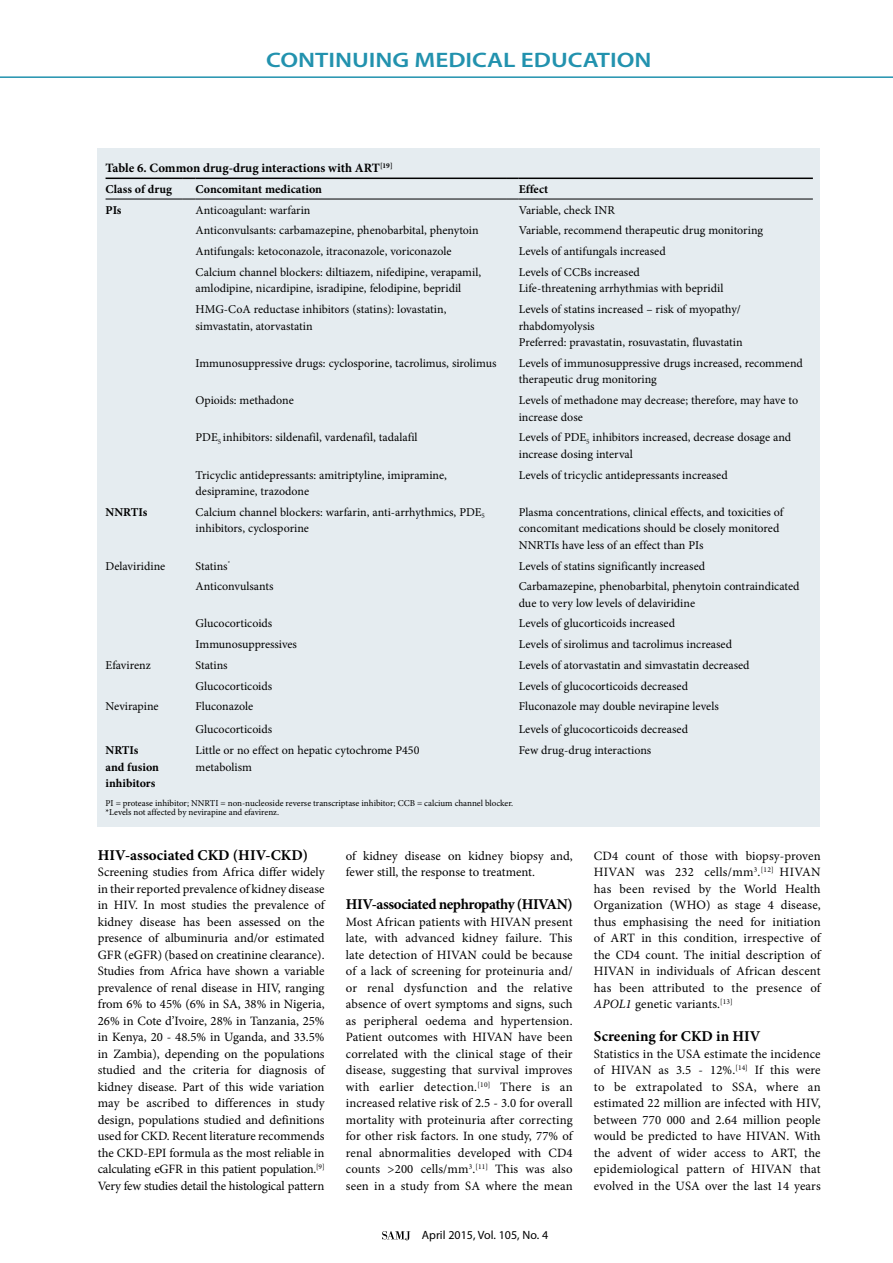
<style>
.page{position:relative;width:893px;height:1263px;background:#fff}
.page>*{position:absolute;margin:0;border:0;box-sizing:border-box;transform-origin:0 0}
.t1{font:600 21px "Myriad Pro";color:#2292ae;scale:1.2 1}
.t2{font:700 15px "Minion Pro";letter-spacing:-.01em;color:#000}
.t3{font:700 15px "Minion Pro";letter-spacing:-.03em;color:#000}
.t4{font:12.75px/16.5px "Minion Pro";letter-spacing:.005em;color:#000;text-align:justify}
.t5{font:700 12.75px "Minion Pro";color:#000}
.t6{font:12px/16.5px "Minion Pro";color:#000}
.t7{font:700 12px/16.5px "Minion Pro";color:#000}
.t8{font:12px "Myriad Pro";color:#000}
.t9{font:9px/9px "Minion Pro";color:#000}
.s1{font-style:italic}
</style>
<div class="page">
<hr style="left:0;top:76px;width:893px;height:2px;background:#2292ae">
<svg style="left:382px;top:1231px;width:28px;height:9px"></svg>
<div style="left:97px;top:149px;width:723px;height:678px;background:#e5ecf0"></div>
<hr style="left:106px;top:178px;width:77px;height:1px;background:#000">
<svg style="left:183px;top:178px;width:13px;height:1px"></svg>
<hr style="left:196px;top:178px;width:310px;height:1px;background:#000">
<svg style="left:506px;top:178px;width:13px;height:1px"></svg>
<hr style="left:519px;top:178px;width:294px;height:1px;background:#000">
<hr style="left:106px;top:199px;width:77px;height:1px;background:#000">
<svg style="left:183px;top:199px;width:13px;height:1px"></svg>
<hr style="left:196px;top:199px;width:310px;height:1px;background:#000">
<svg style="left:506px;top:199px;width:13px;height:1px"></svg>
<hr style="left:519px;top:199px;width:294px;height:1px;background:#000">
<h1 class="t1" style="left:266px;top:47px;width:323px">CONTINUING MEDICAL EDUCATION</h1>
<p class="t5" style="left:106px;top:159px;width:289px">Table 6. Common drug-drug interactions with ART<sup>[19]</sup></p>
<p class="t7" style="left:106px;top:181px;width:68px">Class of drug</p>
<p class="t7" style="left:196px;top:181px;width:128px">Concomitant medication</p>
<p class="t7" style="left:519px;top:181px;width:31px">Effect</p>
<p class="t7" style="left:106px;top:201px;width:17px">PIs</p>
<p class="t6" style="left:196px;top:202px;width:116px">Anticoagulant: warfarin</p>
<p class="t6" style="left:519px;top:202px;width:98px">Variable, check INR</p>
<p class="t6" style="left:196px;top:222px;width:285px">Anticonvulsants: carbamazepine, phenobarbital, phenytoin</p>
<p class="t6" style="left:519px;top:222px;width:246px">Variable, recommend therapeutic drug monitoring</p>
<p class="t6" style="left:196px;top:243px;width:258px">Antifungals: ketoconazole, itraconazole, voriconazole</p>
<p class="t6" style="left:519px;top:243px;width:148px">Levels of antifungals increased</p>
<p class="t6" style="left:196px;top:264px;width:287px">Calcium channel blockers: diltiazem, nifedipine, verapamil, amlodipine, nicardipine, isradipine, felodipine, bepridil</p>
<p class="t6" style="left:519px;top:264px;width:206px">Levels of CCBs increased<br>Life-threatening arrhythmias with bepridil</p>
<p class="t6" style="left:196px;top:301px;width:252px">HMG-CoA reductase inhibitors (statins): lovastatin, simvastatin, atorvastatin</p>
<p class="t6" style="left:519px;top:301px;width:225px">Levels of statins increased – risk of myopathy/ rhabdomyolysis<br>Preferred: pravastatin, rosuvastatin, fluvastatin</p>
<p class="t6" style="left:196px;top:355px;width:302px">Immunosuppressive drugs: cyclosporine, tacrolimus, sirolimus</p>
<p class="t6" style="left:519px;top:355px;width:286px">Levels of immunosuppressive drugs increased, recommend therapeutic drug monitoring</p>
<p class="t6" style="left:196px;top:392px;width:100px">Opioids: methadone</p>
<p class="t6" style="left:519px;top:392px;width:281px">Levels of methadone may decrease; therefore, may have to increase dose</p>
<p class="t6" style="left:196px;top:429px;width:224px">PDE<sub>5</sub> inhibitors: sildenafil, vardenafil, tadalafil</p>
<p class="t6" style="left:519px;top:429px;width:274px">Levels of PDE<sub>5</sub> inhibitors increased, decrease dosage and increase dosing interval</p>
<p class="t6" style="left:196px;top:466px;width:253px">Tricyclic antidepressants: amitriptyline, imipramine, desipramine, trazodone</p>
<p class="t6" style="left:519px;top:466px;width:210px">Levels of tricyclic antidepressants increased</p>
<p class="t7" style="left:106px;top:504px;width:43px">NNRTIs</p>
<p class="t6" style="left:196px;top:504px;width:291px">Calcium channel blockers: warfarin, anti-arrhythmics, PDE<sub>5 </sub>inhibitors, cyclosporine</p>
<p class="t6" style="left:519px;top:504px;width:266px">Plasma concentrations, clinical effects, and toxicities of concomitant medications should be closely monitored<br>NNRTIs have less of an effect than PIs</p>
<p class="t6" style="left:106px;top:557px;width:61px">Delaviridine</p>
<p class="t6" style="left:196px;top:557px;width:36px">Statins<sup>*</sup></p>
<p class="t6" style="left:519px;top:557px;width:188px">Levels of statins significantly increased</p>
<p class="t6" style="left:196px;top:578px;width:79px">Anticonvulsants</p>
<p class="t6" style="left:519px;top:578px;width:282px">Carbamazepine, phenobarbital, phenytoin contraindicated due to very low levels of delaviridine</p>
<p class="t6" style="left:196px;top:615px;width:78px">Glucocorticoids</p>
<p class="t6" style="left:519px;top:615px;width:158px">Levels of glucorticoids increased</p>
<p class="t6" style="left:196px;top:636px;width:103px">Immunosuppressives</p>
<p class="t6" style="left:519px;top:636px;width:215px">Levels of sirolimus and tacrolimus increased</p>
<p class="t6" style="left:106px;top:657px;width:47px">Efavirenz</p>
<p class="t6" style="left:196px;top:657px;width:34px">Statins</p>
<p class="t6" style="left:519px;top:657px;width:232px">Levels of atorvastatin and simvastatin decreased</p>
<p class="t6" style="left:196px;top:678px;width:78px">Glucocorticoids</p>
<p class="t6" style="left:519px;top:678px;width:171px">Levels of glucocorticoids decreased</p>
<p class="t6" style="left:106px;top:698px;width:55px">Nevirapine</p>
<p class="t6" style="left:196px;top:698px;width:59px">Fluconazole</p>
<p class="t6" style="left:519px;top:698px;width:201px">Fluconazole may double nevirapine levels</p>
<p class="t6" style="left:196px;top:721px;width:78px">Glucocorticoids</p>
<p class="t6" style="left:519px;top:721px;width:171px">Levels of glucocorticoids decreased</p>
<p class="t7" style="left:106px;top:742px;width:55px">NRTIs and fusion inhibitors</p>
<p class="t6" style="left:196px;top:742px;width:225px">Little or no effect on hepatic cytochrome P450 metabolism</p>
<p class="t6" style="left:519px;top:742px;width:134px">Few drug-drug interactions</p>
<p class="t9" style="left:106px;top:798px;width:409px">PI = protease inhibitor; NNRTI = non-nucleoside reverse transcriptase inhibitor; CCB = calcium channel blocker. *Levels not affected by nevirapine and efavirenz.</p>
<p class="t2" style="left:98px;top:844px;width:212px">HIV-associated CKD (HIV-CKD)</p>
<p class="t4" style="left:98px;top:864px;width:228px">Screening studies from Africa differ widely in their reported prevalence of kidney disease in HIV. In most studies the prevalence of kidney disease has been assessed on the presence of albuminuria and/or estimated GFR (eGFR) (based on creatinine clearance).<br>Studies from Africa have shown a variable prevalence of renal disease in HIV, ranging from 6% to 45% (6% in SA, 38% in Nigeria, 26% in Cote d’Ivoire, 28% in Tanzania, 25% in Kenya, 20 - 48.5% in Uganda, and 33.5% in Zambia), depending on the populations studied and the criteria for diagnosis of kidney disease. Part of this wide variation may be ascribed to differences in study design, populations studied and definitions used for CKD. Recent literature recommends the CKD-EPI formula as the most reliable in calculating eGFR in this patient population.<sup>[9] </sup>Very few studies detail the histological pattern</p>
<p class="t4" style="left:346px;top:847px;width:228px">of kidney disease on kidney biopsy and, fewer still, the response to treatment.</p>
<p class="t3" style="left:346px;top:894px;width:228px">HIV-associated nephropathy (HIVAN)</p>
<p class="t4" style="left:346px;top:913px;width:228px">Most African patients with HIVAN present late, with advanced kidney failure. This late detection of HIVAN could be because of a lack of screening for proteinuria and/ or renal dysfunction and the relative absence of overt symptoms and signs, such as peripheral oedema and hypertension.<br>Patient outcomes with HIVAN have been correlated with the clinical stage of their disease, suggesting that survival improves with earlier detection.<sup>[10]</sup> There is an increased relative risk of 2.5 - 3.0 for overall mortality with proteinuria after correcting for other risk factors. In one study, 77% of renal abnormalities developed with CD4 counts &gt;200 cells/mm<sup>3</sup>.<sup>[11]</sup> This was also seen in a study from SA where the mean</p>
<p class="t8" style="left:422px;top:1228px;width:128px">April 2015, Vol. 105, No. 4</p>
<p class="t4" style="left:594px;top:847px;width:228px">CD4 count of those with biopsy-proven HIVAN was 232 cells/mm<sup>3</sup>.<sup>[12]</sup> HIVAN has been revised by the World Health Organization (WHO) as stage 4 disease, thus emphasising the need for initiation of ART in this condition, irrespective of the CD4 count. The initial description of HIVAN in individuals of African descent has been attributed to the presence of <span class="s1">APOL1</span> genetic variants.<sup>[13]</sup></p>
<p class="t2" style="left:594px;top:1026px;width:168px">Screening for CKD in HIV</p>
<p class="t4" style="left:594px;top:1045px;width:228px">Statistics in the USA estimate the incidence of HIVAN as 3.5 - 12%.<sup>[14]</sup> If this were to be extrapolated to SSA, where an estimated 22 million are infected with HIV, between 770 000 and 2.64 million people would be predicted to have HIVAN. With the advent of wider access to ART, the epidemiological pattern of HIVAN that evolved in the USA over the last 14 years</p>
</div>
